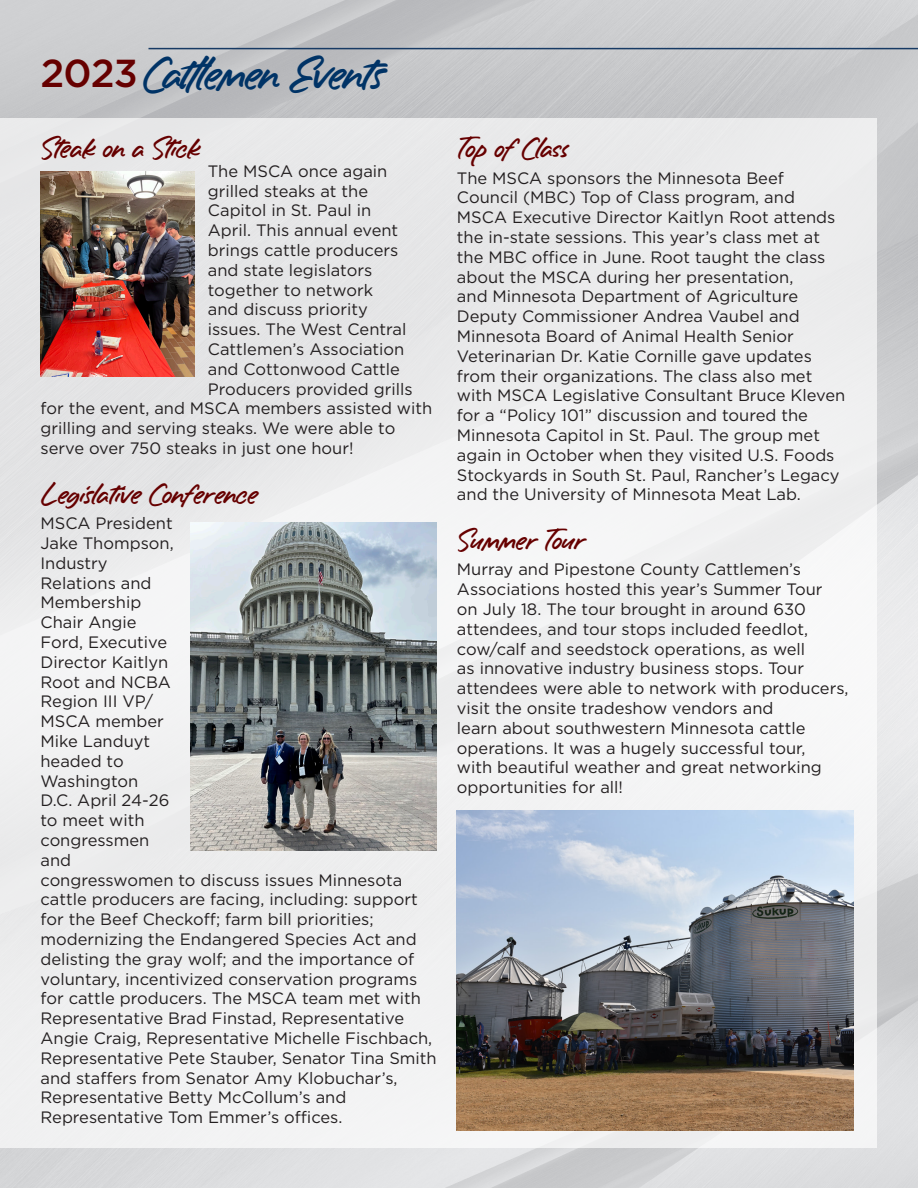
<style>
.page{position:relative;width:918px;height:1188px;background:#fff}
.page>*{position:absolute;margin:0;border:0;box-sizing:border-box;transform-origin:0 0}
.t1{font:36px "Helo America Regular";letter-spacing:-.03em;color:#036}
.t2{font:22.5px "Hello America";color:#600}
.t3{font:16.5px/19.8px "Gotham";color:#231f20}
.s1{font-family:"Gotham";font-weight:500;font-size:39px;color:#600}
</style>
<div class="page">
<div style="left:0;top:118px;width:877px;height:1030px;background:#edeeee"></div>
<img style="left:190px;top:523px;width:247px;height:327px">
<img style="left:40px;top:172px;width:154px;height:205px">
<img style="left:457px;top:811px;width:396px;height:320px">
<hr style="left:148px;top:48px;width:770px;height:1px;background:#173a64">
<p class="t1" style="left:40px;top:42px;width:344px"><span class="s1">2023</span>Cattlemen Events</p>
<p class="t2" style="left:40px;top:136px;width:161px">Steak on a Stick</p>
<p class="t3" style="left:208px;top:161px;width:181px">The MSCA once again</p>
<p class="t3" style="left:208px;top:180px;width:162px">grilled steaks at the</p>
<p class="t3" style="left:208px;top:200px;width:165px">Capitol in St. Paul in</p>
<p class="t3" style="left:208px;top:220px;width:192px">April. This annual event</p>
<p class="t3" style="left:208px;top:240px;width:192px">brings cattle producers</p>
<p class="t3" style="left:208px;top:260px;width:166px">and state legislators</p>
<p class="t3" style="left:208px;top:279px;width:167px">together to network</p>
<p class="t3" style="left:208px;top:299px;width:161px">and discuss priority</p>
<p class="t3" style="left:208px;top:319px;width:200px">issues. The West Central</p>
<p class="t3" style="left:208px;top:339px;width:198px">Cattlemen’s Association</p>
<p class="t3" style="left:208px;top:359px;width:194px">and Cottonwood Cattle</p>
<p class="t3" style="left:208px;top:378px;width:206px">Producers provided grills</p>
<p class="t3" style="left:40px;top:398px;width:393px">for the event, and MSCA members assisted with</p>
<p class="t3" style="left:40px;top:418px;width:356px">grilling and serving steaks. We were able to</p>
<p class="t3" style="left:40px;top:438px;width:315px">serve over 750 steaks in just one hour!</p>
<p class="t2" style="left:40px;top:482px;width:218px">Legislative Conference</p>
<p class="t3" style="left:40px;top:513px;width:398px">MSCA President<br>Jake Thompson,<br>Industry<br>Relations and<br>Membership<br>Chair Angie<br>Ford, Executive<br>Director Kaitlyn<br>Root and NCBA<br>Region III VP/<br>MSCA member<br>Mike Landuyt<br>headed to<br>Washington<br>D.C. April 24-26<br>to meet with<br>congressmen<br>and<br>congresswomen to discuss issues Minnesota cattle producers are facing, including: support for the Beef Checkoff; farm bill priorities; modernizing the Endangered Species Act and delisting the gray wolf; and the importance of voluntary, incentivized conservation programs for cattle producers. The MSCA team met with<br>Representative Brad Finstad, Representative<br>Angie Craig, Representative Michelle Fischbach,<br>Representative Pete Stauber, Senator Tina Smith and staffers from Senator Amy Klobuchar’s,<br>Representative Betty McCollum’s and<br>Representative Tom Emmer’s offices.</p>
<p class="t2" style="left:457px;top:136px;width:117px">Top of Class</p>
<p class="t3" style="left:457px;top:167px;width:390px">The MSCA sponsors the Minnesota Beef Council (MBC) Top of Class program, and MSCA Executive Director Kaitlyn Root attends the in-state sessions. This year’s class met at the MBC office in June. Root taught the class about the MSCA during her presentation,<br>and Minnesota Department of Agriculture Deputy Commissioner Andrea Vaubel and Minnesota Board of Animal Health Senior Veterinarian Dr. Katie Cornille gave updates from their organizations. The class also met with MSCA Legislative Consultant Bruce Kleven for a “Policy 101” discussion and toured the Minnesota Capitol in St. Paul. The group met again in October when they visited U.S. Foods Stockyards in South St. Paul, Rancher’s Legacy and the University of Minnesota Meat Lab.</p>
<p class="t2" style="left:457px;top:528px;width:129px">Summer Tour</p>
<p class="t3" style="left:457px;top:559px;width:393px">Murray and Pipestone County Cattlemen’s Associations hosted this year’s Summer Tour<br>on July 18. The tour brought in around 630 attendees, and tour stops included feedlot, cow/calf and seedstock operations, as well<br>as innovative industry business stops. Tour attendees were able to network with producers, visit the onsite tradeshow vendors and<br>learn about southwestern Minnesota cattle operations. It was a hugely successful tour,<br>with beautiful weather and great networking opportunities for all!</p>
</div>
